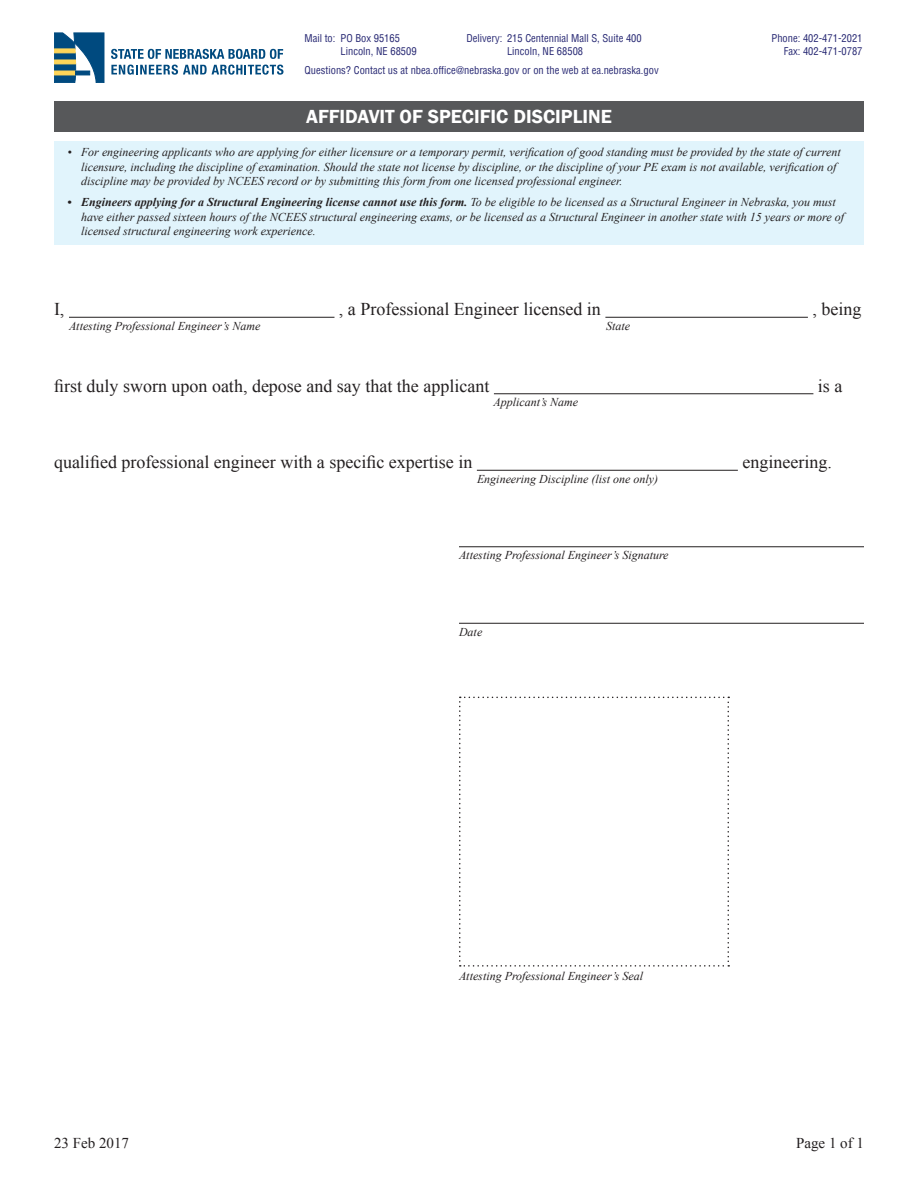
<style>
.page{position:relative;width:918px;height:1188px;background:#fff}
.page>*{position:absolute;margin:0;border:0;box-sizing:border-box;transform-origin:0 0}
.t1{font:600 19.5px "Franklin Gothic";color:#fff}
.t2{font:18px "Times New Roman";color:#231f20}
.t3{font:15px "Times New Roman";color:#231f20}
.t4{font:italic 12px/14.4px "Times New Roman";color:#231f20}
.t5{font:condensed 10.5px "Helvetica";color:#272873}
.s1{font-weight:700}
</style>
<div class="page">
<svg style="left:54px;top:33px;width:50px;height:50px"></svg>
<svg style="left:111px;top:49px;width:172px;height:10px"></svg>
<svg style="left:111px;top:65px;width:173px;height:10px"></svg>
<div style="left:54px;top:101px;width:810px;height:31px;background:#57585a"></div>
<div style="left:54px;top:141px;width:810px;height:53px;background:#e1f4fc"></div>
<div style="left:54px;top:191px;width:810px;height:53px;background:#e1f4fc"></div>
<hr style="left:69px;top:317px;width:265px;height:1px;background:#231f20">
<hr style="left:605px;top:317px;width:203px;height:1px;background:#231f20">
<hr style="left:494px;top:393px;width:319px;height:1px;background:#231f20">
<hr style="left:477px;top:470px;width:261px;height:1px;background:#231f20">
<hr style="left:459px;top:546px;width:405px;height:1px;background:#231f20">
<hr style="left:459px;top:623px;width:405px;height:1px;background:#231f20">
<svg style="left:459px;top:697px;width:270px;height:270px"></svg>
<p class="t5" style="left:305px;top:31px;width:97px">Mail to: PO Box 95165</p>
<p class="t5" style="left:467px;top:31px;width:177px">Delivery: 215 Centennial Mall S, Suite 400</p>
<p class="t5" style="left:772px;top:31px;width:92px">Phone: 402-471-2021</p>
<p class="t5" style="left:341px;top:44px;width:78px">Lincoln, NE 68509</p>
<p class="t5" style="left:507px;top:44px;width:78px">Lincoln, NE 68508</p>
<p class="t5" style="left:784px;top:44px;width:80px">Fax: 402-471-0787</p>
<p class="t5" style="left:305px;top:64px;width:356px">Questions? Contact us at nbea.office@nebraska.gov or on the web at ea.nebraska.gov</p>
<h1 class="t1" style="left:306px;top:105px;width:307px">AFFIDAVIT OF SPECIFIC DISCIPLINE</h1>
<p class="t4" style="left:81px;top:145px;width:761px;text-indent:-14px">• For engineering applicants who are applying for either licensure or a temporary permit, verification of good standing must be provided by the state of current licensure, including the discipline of examination. Should the state not license by discipline, or the discipline of your PE exam is not available, verification of discipline may be provided by NCEES record or by submitting this form from one licensed professional engineer.</p>
<p class="t4" style="left:81px;top:195px;width:765px;text-indent:-14px"><span class="s1">• Engineers applying for a Structural Engineering license cannot use this form.</span> To be eligible to be licensed as a Structural Engineer in Nebraska, you must have either passed sixteen hours of the NCEES structural engineering exams, or be licensed as a Structural Engineer in another state with 15 years or more of licensed structural engineering work experience.</p>
<h2 class="t2" style="left:54px;top:297px;width:12px">I,</h2>
<h2 class="t2" style="left:339px;top:297px;width:263px">, a Professional Engineer licensed in</h2>
<h2 class="t2" style="left:812px;top:297px;width:50px">, being</h2>
<p class="t4" style="left:69px;top:318px;width:193px">Attesting Professional Engineer’s Name</p>
<p class="t4" style="left:606px;top:318px;width:25px">State</p>
<h2 class="t2" style="left:54px;top:373px;width:437px">first duly sworn upon oath, depose and say that the applicant</h2>
<h2 class="t2" style="left:818px;top:373px;width:26px">is a</h2>
<p class="t4" style="left:494px;top:395px;width:86px">Applicant’s Name</p>
<h2 class="t2" style="left:54px;top:450px;width:420px">qualified professional engineer with a specific expertise in</h2>
<h2 class="t2" style="left:742px;top:450px;width:91px">engineering.</h2>
<p class="t4" style="left:477px;top:471px;width:183px">Engineering Discipline (list one only)</p>
<p class="t4" style="left:459px;top:548px;width:211px">Attesting Professional Engineer’s Signature</p>
<p class="t4" style="left:459px;top:624px;width:25px">Date</p>
<p class="t4" style="left:459px;top:969px;width:186px">Attesting Professional Engineer’s Seal</p>
<p class="t3" style="left:54px;top:1132px;width:76px">23 Feb 2017</p>
<p class="t3" style="left:796px;top:1132px;width:69px">Page 1 of 1</p>
</div>
